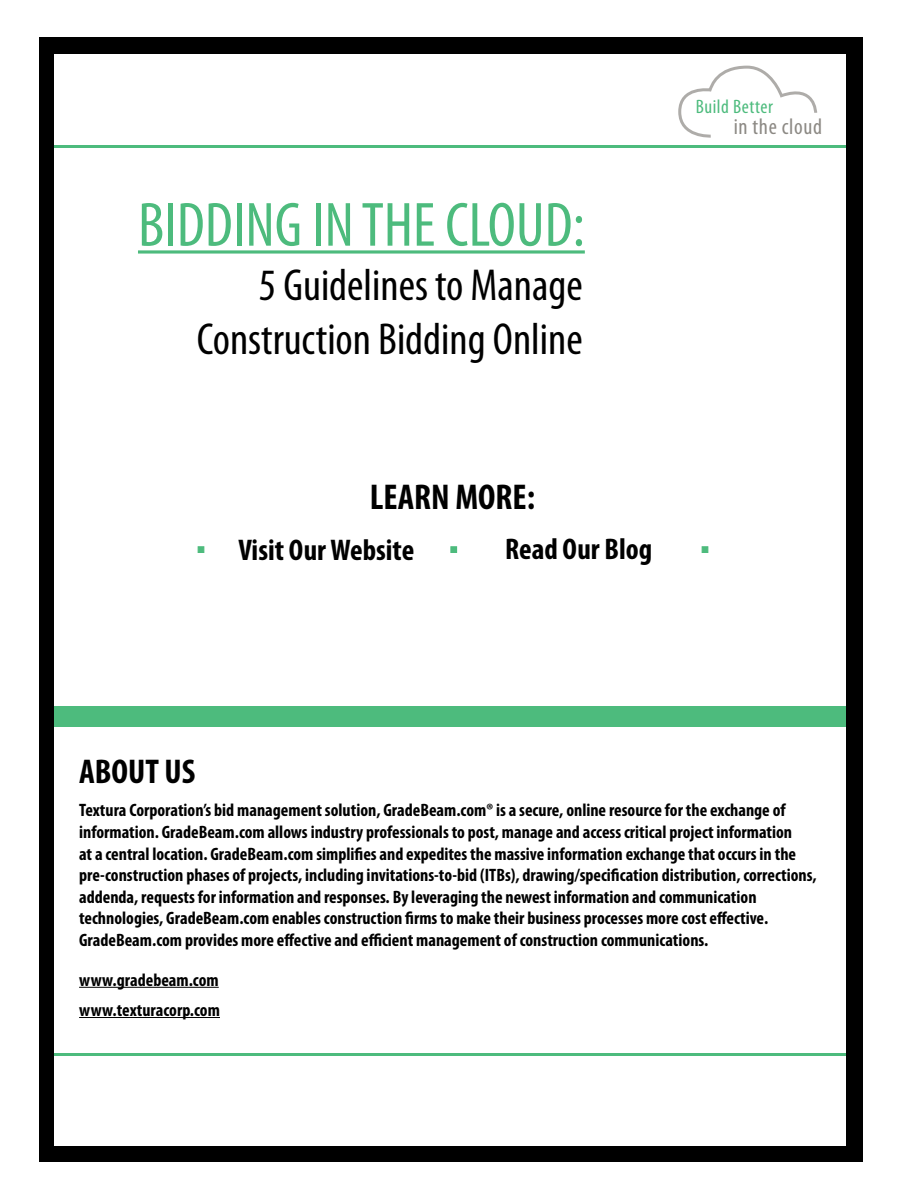
<style>
.page{position:relative;width:900px;height:1200px;background:#fff}
.page>*{position:absolute;margin:0;border:0;box-sizing:border-box;transform-origin:0 0}
.t1{font:condensed 63px "Myriad Pro";color:#4dbb7d}
.t2{font:condensed 45px/54px "Myriad Pro";color:#000;text-align:right}
.t3{font:700 condensed 36px "Myriad Pro";color:#000}
.t4{font:700 condensed 34.5px "Myriad Pro";color:#000}
.t5{font:700 condensed 30px "Myriad Pro";color:#000}
.t6{font:condensed 22.5px "Myriad Pro";letter-spacing:.03em;color:#8c8984}
.t7{font:condensed 19.5px "Myriad Pro";letter-spacing:.03em;color:#4dbb7d}
.t8{font:700 condensed 18px/21.6px "Myriad Pro";color:#000}
</style>
<div class="page">
<div style="left:40px;top:38px;width:823px;height:1124px;background:#000"></div>
<div style="left:54px;top:54px;width:792px;height:1092px;background:#fff"></div>
<div style="left:54px;top:707px;width:792px;height:20px;background:#4dbb7d"></div>
<svg style="left:138px;top:250px;width:447px;height:4px;background:#72c998"></svg>
<hr style="left:54px;top:146px;width:792px;height:2px;background:#4dbb7d">
<hr style="left:54px;top:1054px;width:792px;height:2px;background:#4dbb7d">
<hr style="left:79px;top:1017px;width:141px;height:1px;background:#000">
<hr style="left:79px;top:987px;width:140px;height:1px;background:#000">
<div style="left:450px;top:546px;width:7px;height:7px;background:#4dbb7d;border:1px solid #4dbb7d"></div>
<div style="left:702px;top:546px;width:6px;height:7px;background:#4dbb7d;border:1px solid #4dbb7d"></div>
<div style="left:198px;top:546px;width:6px;height:7px;background:#4dbb7d;border:1px solid #4dbb7d"></div>
<svg style="left:678px;top:65px;width:140px;height:73px"></svg>
<p class="t7" style="left:696px;top:95px;width:79px">Build Better</p>
<h1 class="t1" style="left:138px;top:187px;width:448px">BIDDING IN THE CLOUD:</h1>
<h2 class="t2" style="left:197px;top:258px;width:387px">5 Guidelines to Manage<br>Construction Bidding Online</h2>
<h3 class="t3" style="left:370px;top:474px;width:167px">LEARN MORE:</h3>
<h3 class="t5" style="left:238px;top:531px;width:177px">Visit Our Website</h3>
<h3 class="t5" style="left:505px;top:531px;width:148px">Read Our Blog</h3>
<h3 class="t4" style="left:79px;top:750px;width:118px">ABOUT US</h3>
<p class="t6" style="left:734px;top:113px;width:90px">in the cloud</p>
<p class="t8" style="left:79px;top:799px;width:739px">Textura Corporation’s bid management solution, GradeBeam.com® is a secure, online resource for the exchange of information. GradeBeam.com allows industry professionals to post, manage and access critical project information<br>at a central location. GradeBeam.com simplifies and expedites the massive information exchange that occurs in the pre-construction phases of projects, including invitations-to-bid (ITBs), drawing/specification distribution, corrections, addenda, requests for information and responses. By leveraging the newest information and communication technologies, GradeBeam.com enables construction firms to make their business processes more cost effective.<br>GradeBeam.com provides more effective and efficient management of construction communications.</p>
<p class="t8" style="left:79px;top:968px;width:141px">www.gradebeam.com</p>
<p class="t8" style="left:79px;top:999px;width:142px">www.texturacorp.com</p>
</div>
